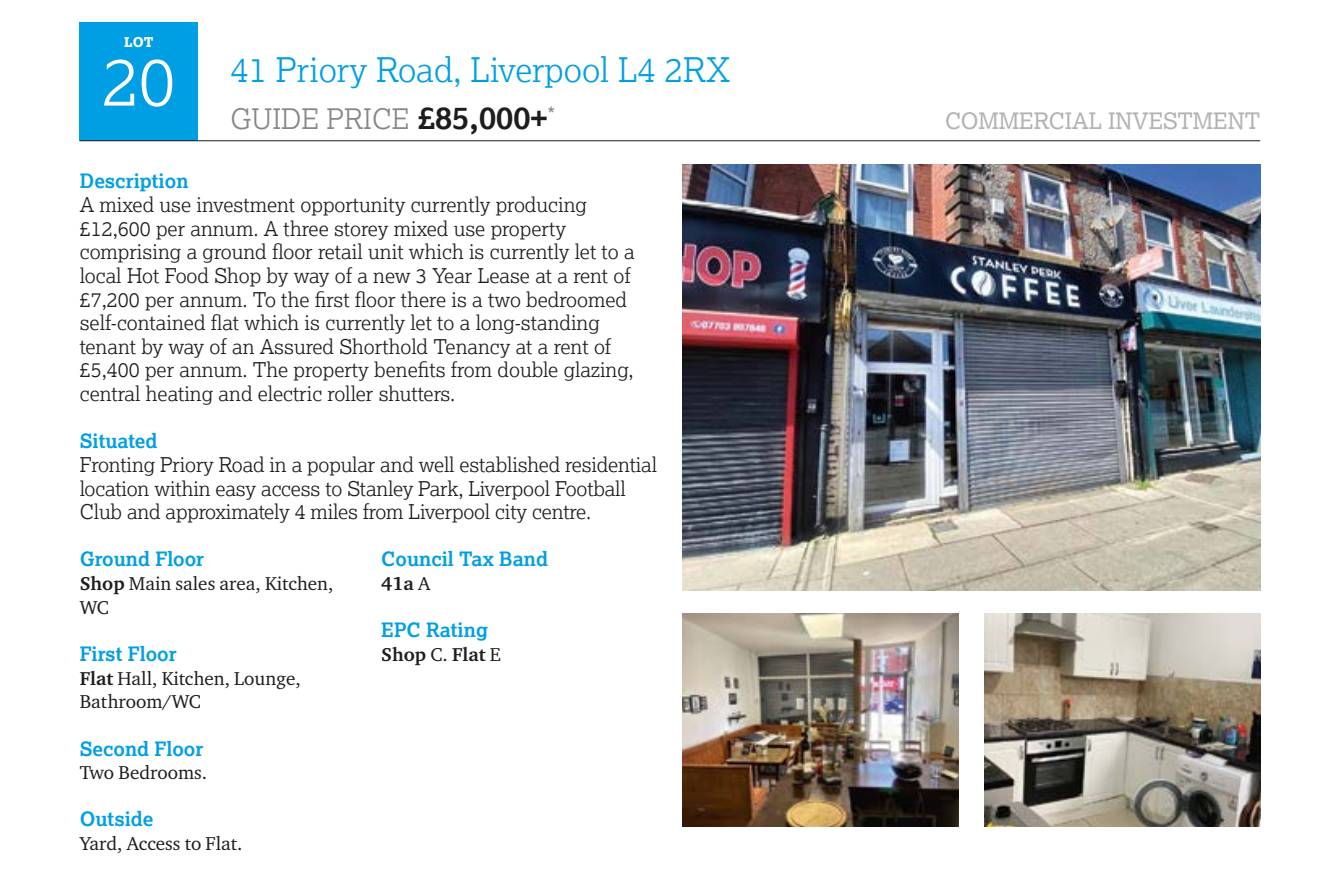
<style>
.page{position:relative;width:1340px;height:881px;background:#fff}
.page>*{position:absolute;margin:0;border:0;box-sizing:border-box;transform-origin:0 0}
.t1{font:300 67.5px "Lexia";color:#fff}
.t2{font:300 33.75px "Lexia";color:#009fe3}
.t3{font:300 28.12px "Lexia";color:#878787}
.t4{font:22.5px "Lexia";color:#b3b2b2}
.t5{font:300 20.25px/23.6px "Lexia";color:#1d1d1b}
.t6{font:700 19.8px "Lexia";color:#009fe3}
.t7{font:19.12px/23.6px "Charter ITC Pro";color:#1d1d1b}
.t8{font:700 19.12px "Charter ITC Pro";color:#1d1d1b}
.t9{font:800 13.5px "Lexia";color:#fff}
.s1{font-weight:700;font-size:31.5px;color:#1d1d1b}
.s2{font-weight:700}
.s3{font-weight:400}
</style>
<div class="page">
<div style="left:80px;top:23px;width:118px;height:118px;background:#009fe3"></div>
<hr style="left:80px;top:140px;width:1180px;height:1px;background:#1d1d1b">
<img style="left:984px;top:613px;width:276px;height:213px">
<img style="left:682px;top:165px;width:578px;height:425px">
<img style="left:682px;top:613px;width:276px;height:213px">
<p class="t9" style="left:124px;top:33px;width:31px">LOT</p>
<h1 class="t1" style="left:102px;top:39px;width:74px">20</h1>
<h2 class="t2" style="left:230px;top:48px;width:501px">41 Priory Road, Liverpool L4 2RX</h2>
<h3 class="t3" style="left:230px;top:101px;width:326px">GUIDE PRICE <span class="s1">£85,000+</span><sup>*</sup></h3>
<p class="t4" style="left:945px;top:107px;width:316px">COMMERCIAL INVESTMENT</p>
<p class="t6" style="left:80px;top:169px;width:110px">Description</p>
<p class="t5" style="left:80px;top:192px;width:556px">A mixed use investment opportunity currently producing £12,600 per annum. A three storey mixed use property comprising a ground floor retail unit which is currently let to a local Hot Food Shop by way of a new 3 Year Lease at a rent of £7,200 per annum. To the first floor there is a two bedroomed self-contained flat which is currently let to a long-standing tenant by way of an Assured Shorthold Tenancy at a rent of £5,400 per annum. The property benefits from double glazing, central heating and electric roller shutters.</p>
<p class="t6" style="left:80px;top:428px;width:79px">Situated</p>
<p class="t5" style="left:80px;top:452px;width:579px">Fronting Priory Road in a popular and well established residential location within easy access to Stanley Park, Liverpool Football<br>Club and approximately 4 miles from Liverpool city centre.</p>
<p class="t6" style="left:80px;top:547px;width:126px">Ground Floor</p>
<p class="t7" style="left:80px;top:571px;width:255px"><span class="s2">Shop</span> Main sales area, Kitchen,<br>WC</p>
<p class="t6" style="left:80px;top:641px;width:98px">First Floor</p>
<p class="t7" style="left:80px;top:666px;width:222px"><span class="s2">Flat</span> Hall, Kitchen, Lounge,<br>Bathroom/WC</p>
<p class="t6" style="left:80px;top:736px;width:125px">Second Floor</p>
<p class="t7" style="left:80px;top:760px;width:129px">Two Bedrooms.</p>
<p class="t6" style="left:80px;top:806px;width:75px">Outside</p>
<p class="t7" style="left:80px;top:831px;width:164px">Yard, Access to Flat.</p>
<p class="t6" style="left:381px;top:547px;width:168px">Council Tax Band</p>
<p class="t8" style="left:381px;top:571px;width:51px">41a <span class="s3">A</span></p>
<p class="t6" style="left:381px;top:617px;width:108px">EPC Rating</p>
<p class="t8" style="left:381px;top:642px;width:121px">Shop <span class="s3">C.</span> Flat <span class="s3">E</span></p>
</div>
